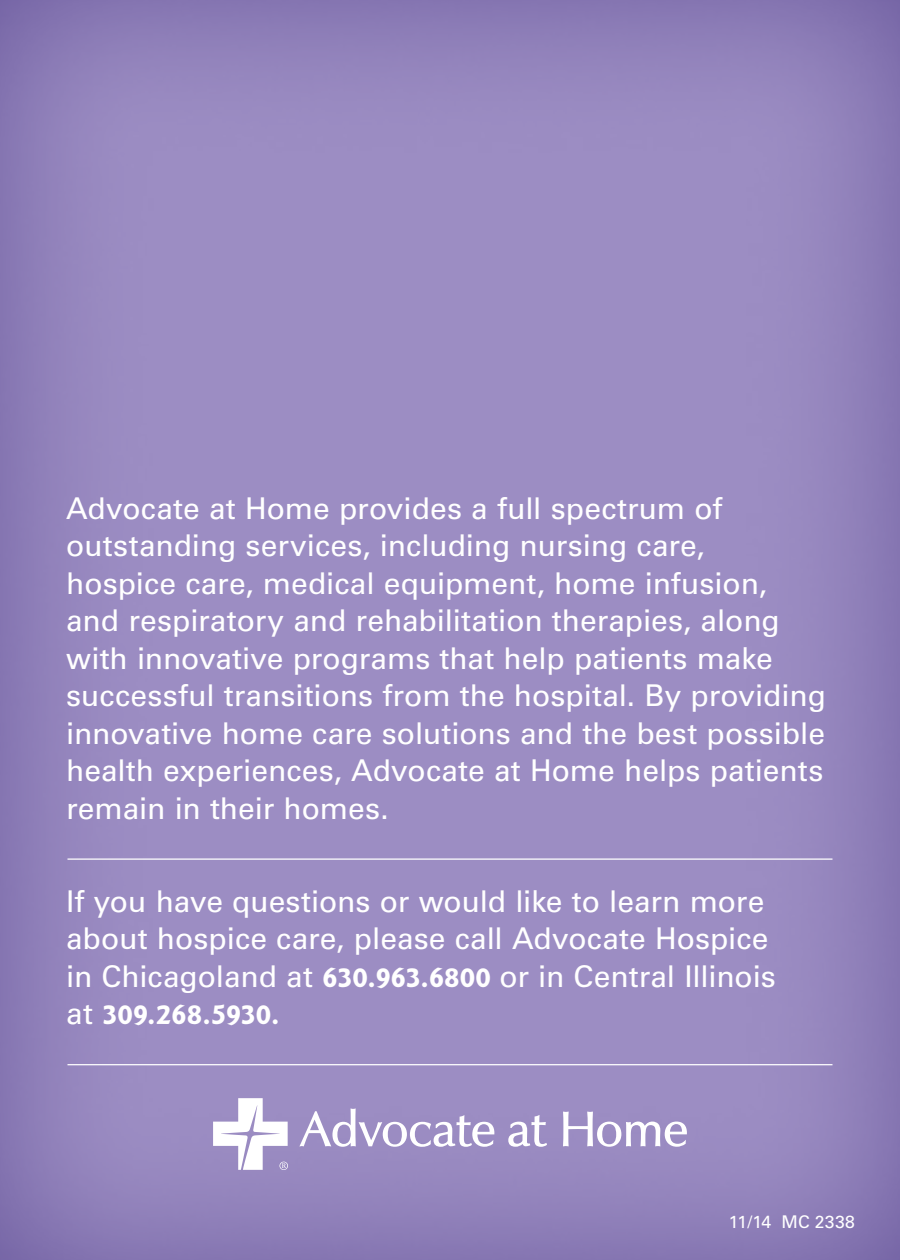
<style>
.page{position:relative;width:900px;height:1260px;background:#fff}
.page>*{position:absolute;margin:0;border:0;box-sizing:border-box;transform-origin:0 0}
.t1{font:30px/37.5px "Univers";color:#fff}
.t2{font:700 30px "Goudy Sans Std";letter-spacing:-.01em;color:#fff}
.t3{font:17.5px "Univers";letter-spacing:.015em;color:#fff}
.s1{font-family:"Goudy Sans Std";font-weight:700}
.s2{font-family:"Univers";font-weight:400}
</style>
<div class="page">
<div style="left:0;top:0;width:900px;height:1260px;background:#8270b3;opacity:.8"></div>
<hr style="left:68px;top:858px;width:764px;height:2px;background:#fff">
<hr style="left:68px;top:1064px;width:764px;height:1px;background:#fff">
<svg style="left:299px;top:1108px;width:195px;height:39px"></svg>
<svg style="left:213px;top:1098px;width:75px;height:72px"></svg>
<svg style="left:508px;top:1115px;width:39px;height:32px"></svg>
<svg style="left:563px;top:1112px;width:124px;height:35px"></svg>
<p class="t1" style="left:66px;top:490px;width:761px">Advocate at Home provides a full spectrum of outstanding services, including nursing care,<br>hospice care, medical equipment, home infusion, and respiratory and rehabilitation therapies, along with innovative programs that help patients make successful transitions from the hospital. By providing innovative home care solutions and the best possible health experiences, Advocate at Home helps patients remain in their homes.</p>
<p class="t1" style="left:66px;top:883px;width:711px">If you have questions or would like to learn more about hospice care, please call Advocate Hospice in Chicagoland at <span class="s1">630.963.6800</span> or in Central Illinois</p>
<p class="t2" style="left:66px;top:997px;width:215px"><span class="s2">at</span> 309.268.5930.</p>
<p class="t3" style="left:729px;top:1212px;width:128px">11/14 MC 2338</p>
</div>
